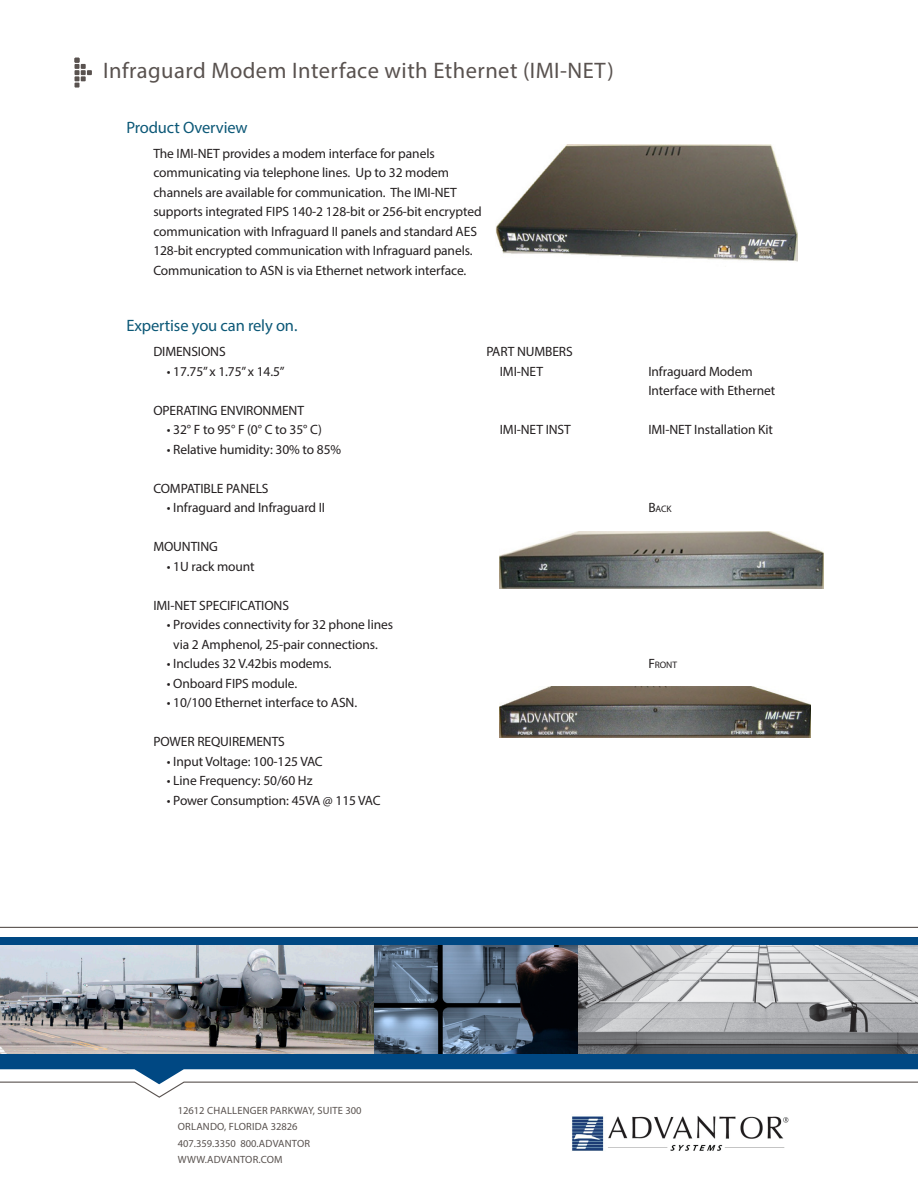
<style>
.page{position:relative;width:918px;height:1188px;background:#fff}
.page>*{position:absolute;margin:0;border:0;box-sizing:border-box;transform-origin:0 0}
.t1{font:22.5px "Myriad Pro";letter-spacing:.02em;color:#59524f}
.t2{font:16.5px "Myriad Pro";letter-spacing:-.01em;color:#0c5877}
.t3{font:13.5px/19.5px "Myriad Pro";letter-spacing:-.01em;color:#231f20}
.t4{font:10.5px "Myriad Pro";letter-spacing:.02em;color:#59524f}
.t5{font:10.5px "Myriad Pro";color:#59524f}
.t6{font:9.45px "Myriad Pro";letter-spacing:-.01em;color:#231f20}
.s1{font-size:13.5px}
</style>
<div class="page">
<svg style="left:75px;top:58px;width:17px;height:30px"></svg>
<svg style="left:0;top:1054px;width:918px;height:44px"></svg>
<div style="left:0;top:937px;width:918px;height:26px;background:#004883"></div>
<hr style="left:0;top:927px;width:918px;height:1px;background:#59524f">
<img style="left:0;top:946px;width:918px;height:108px">
<img style="left:500px;top:532px;width:324px;height:56px">
<img style="left:500px;top:686px;width:311px;height:51px">
<img style="left:572px;top:1116px;width:217px;height:35px">
<img style="left:495px;top:144px;width:302px;height:118px">
<p class="t1" style="left:103px;top:57px;width:512px">Infraguard Modem Interface with Ethernet (IMI-NET)</p>
<p class="t2" style="left:126px;top:117px;width:123px">Product Overview</p>
<p class="t3" style="left:153px;top:143px;width:283px">The IMI-NET provides a modem interface for panels</p>
<p class="t3" style="left:153px;top:163px;width:297px">communicating via telephone lines. Up to 32 modem</p>
<p class="t3" style="left:153px;top:182px;width:305px">channels are available for communication. The IMI-NET</p>
<p class="t3" style="left:153px;top:202px;width:330px">supports integrated FIPS 140-2 128-bit or 256-bit encrypted</p>
<p class="t3" style="left:153px;top:221px;width:325px">communication with Infraguard II panels and standard AES</p>
<p class="t3" style="left:153px;top:241px;width:321px">128-bit encrypted communication with Infraguard panels.</p>
<p class="t3" style="left:153px;top:260px;width:314px">Communication to ASN is via Ethernet network interface.</p>
<p class="t2" style="left:126px;top:315px;width:173px">Expertise you can rely on.</p>
<p class="t3" style="left:153px;top:342px;width:74px">DIMENSIONS</p>
<p class="t3" style="left:167px;top:361px;width:119px">• 17.75” x 1.75” x 14.5”</p>
<p class="t3" style="left:153px;top:400px;width:152px">OPERATING ENVIRONMENT</p>
<p class="t3" style="left:167px;top:420px;width:157px">• 32° F to 95° F (0° C to 35° C)</p>
<p class="t3" style="left:167px;top:439px;width:176px">• Relative humidity: 30% to 85%</p>
<p class="t3" style="left:153px;top:478px;width:117px">COMPATIBLE PANELS</p>
<p class="t3" style="left:167px;top:498px;width:160px">• Infraguard and Infraguard II</p>
<p class="t3" style="left:153px;top:537px;width:66px">MOUNTING</p>
<p class="t3" style="left:167px;top:556px;width:89px">• 1U rack mount</p>
<p class="t3" style="left:153px;top:595px;width:137px">IMI-NET SPECIFICATIONS</p>
<p class="t3" style="left:173px;top:615px;width:221px;text-indent:-6px">• Provides connectivity for 32 phone lines via 2 Amphenol, 25-pair connections.</p>
<p class="t3" style="left:167px;top:654px;width:166px">• Includes 32 V.42bis modems.</p>
<p class="t3" style="left:167px;top:673px;width:132px">• Onboard FIPS module.</p>
<p class="t3" style="left:167px;top:693px;width:192px">• 10/100 Ethernet interface to ASN.</p>
<p class="t3" style="left:153px;top:732px;width:133px">POWER REQUIREMENTS</p>
<p class="t3" style="left:167px;top:751px;width:157px">• Input Voltage: 100-125 VAC</p>
<p class="t3" style="left:167px;top:771px;width:147px">• Line Frequency: 50/60 Hz</p>
<p class="t3" style="left:167px;top:790px;width:215px">• Power Consumption: 45VA @ 115 VAC</p>
<p class="t3" style="left:486px;top:342px;width:88px">PART NUMBERS</p>
<p class="t3" style="left:500px;top:361px;width:45px">IMI-NET</p>
<p class="t3" style="left:648px;top:361px;width:106px">Infraguard Modem</p>
<p class="t3" style="left:648px;top:381px;width:128px">Interface with Ethernet</p>
<p class="t3" style="left:500px;top:420px;width:73px">IMI-NET INST</p>
<p class="t3" style="left:648px;top:420px;width:126px">IMI-NET Installation Kit</p>
<p class="t6" style="left:648px;top:503px;width:25px"><span class="s1">B</span>ACK</p>
<p class="t6" style="left:648px;top:659px;width:30px"><span class="s1">F</span>RONT</p>
<p class="t4" style="left:178px;top:1104px;width:185px">12612 CHALLENGER PARKWAY, SUITE 300</p>
<p class="t4" style="left:178px;top:1120px;width:121px">ORLANDO, FLORIDA 32826</p>
<p class="t5" style="left:178px;top:1137px;width:134px">407.359.3350 800.ADVANTOR</p>
<p class="t4" style="left:178px;top:1153px;width:106px">WWW.ADVANTOR.COM</p>
</div>
